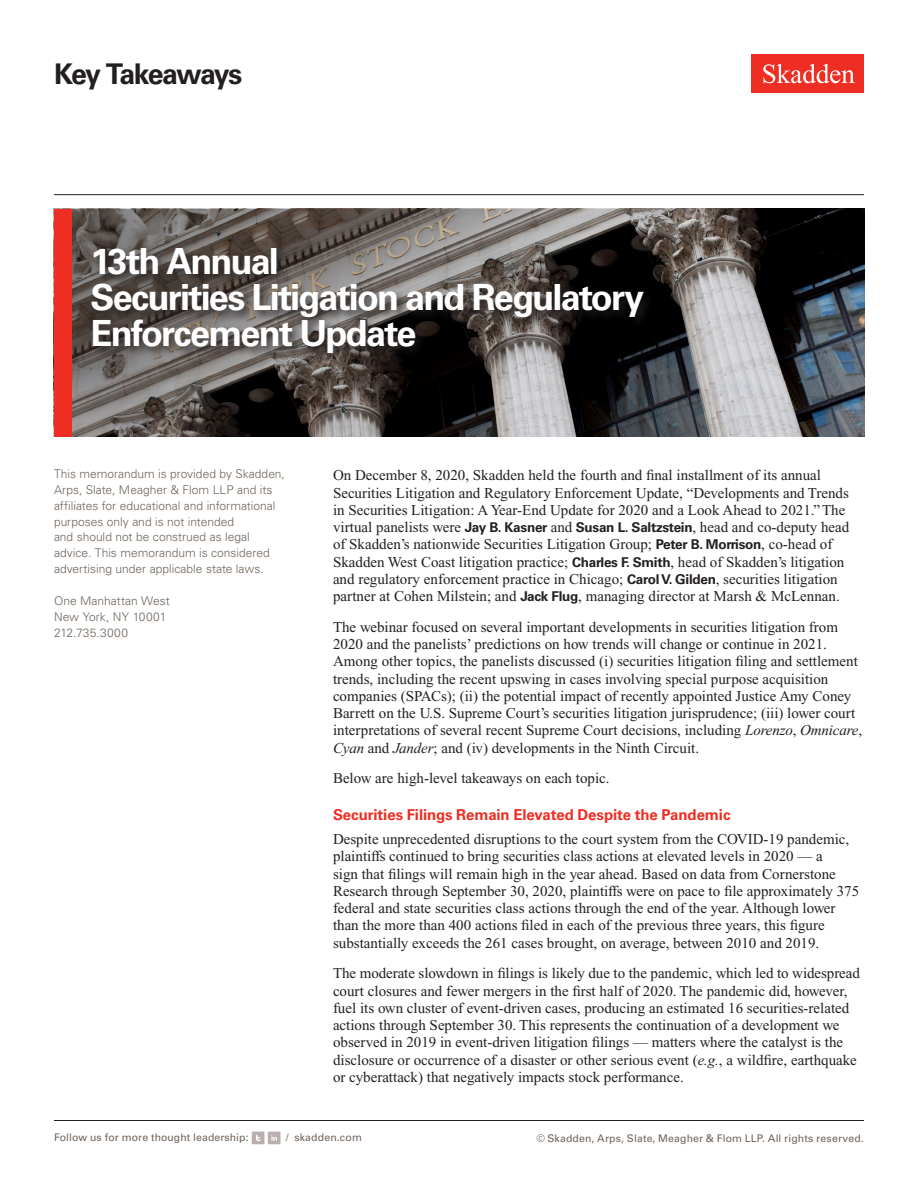
<style>
.page{position:relative;width:918px;height:1188px;background:#fff}
.page>*{position:absolute;margin:0;border:0;box-sizing:border-box;transform-origin:0 0}
.t1{font:700 36px/36px "Univers LT Std";letter-spacing:-.05em;color:#fff}
.t2{font:700 28.5px "Univers LT Std";letter-spacing:-.06em;color:#231f20}
.Main_Body{font:15px/17.2px "Times New Roman PS Std";color:#231f20}
.First_Level_Heading{font:700 15px "Univers LT Std";letter-spacing:-.01em;color:#ee2e22}
.Sidebar_body_rule_ab{font:300 12px/15.8px "Univers LT Std";color:#6f645a}
.Firm_Address{font:300 12px/15.8px "Univers LT Std";color:#6f645a}
.t3{font:10.5px "Univers LT Std";letter-spacing:.01em;color:#6f645a}
.s1{font-family:"Univers LT Std";font-weight:700;font-size:13.5px}
.s2{font-style:italic}
</style>
<div class="page">
<div style="left:752px;top:54px;width:112px;height:39px;background:#ee2e22"></div>
<svg style="left:763px;top:64px;width:92px;height:19px"></svg>
<hr style="left:54px;top:1120px;width:810px;height:1px;background:#231f20">
<hr style="left:54px;top:194px;width:810px;height:1px;background:#231f20">
<div style="left:252px;top:1132px;width:12px;height:12px;background:#baaeae"></div>
<svg style="left:256px;top:1135px;width:4px;height:6px"></svg>
<div style="left:268px;top:1132px;width:12px;height:12px;background:#baaeae"></div>
<svg style="left:271px;top:1135px;width:6px;height:6px"></svg>
<svg style="left:72px;top:209px;width:792px;height:228px"></svg>
<div style="left:54px;top:209px;width:18px;height:228px;background:#ee2e22"></div>
<div style="left:89px;top:245px;width:566px;height:120px;background:#231f20;opacity:.8"></div>
<h2 class="t2" style="left:54px;top:57px;width:190px">Key Takeaways</h2>
<h1 class="t1" style="left:91px;top:244px;width:190px">13th Annual</h1>
<h1 class="t1" style="left:91px;top:280px;width:555px">Securities Litigation and Regulatory<br>Enforcement Update</h1>
<p class="Sidebar_body_rule_ab" style="left:54px;top:466px;width:232px">This memorandum is provided by Skadden, Arps, Slate, Meagher &amp; Flom LLP and its affiliates for educational and informational purposes only and is not intended<br>and should not be construed as legal advice. This memorandum is considered advertising under applicable state laws.</p>
<p class="Firm_Address" style="left:54px;top:593px;width:117px">One Manhattan West<br>New York, NY 10001<br>212.735.3000</p>
<p class="Main_Body" style="left:333px;top:467px;width:518px">On December 8, 2020, Skadden held the fourth and final installment of its annual Securities Litigation and Regulatory Enforcement Update, “Developments and Trends in Securities Litigation: A Year-End Update for 2020 and a Look Ahead to 2021.” The virtual panelists were <span class="s1">Jay B. Kasner</span> and <span class="s1">Susan L. Saltzstein</span>, head and co-deputy head of Skadden’s nationwide Securities Litigation Group; <span class="s1">Peter B. Morrison</span>, co-head of Skadden West Coast litigation practice; <span class="s1">Charles F. Smith</span>, head of Skadden’s litigation and regulatory enforcement practice in Chicago; <span class="s1">Carol V. Gilden</span>, securities litigation partner at Cohen Milstein; and <span class="s1">Jack Flug</span>, managing director at Marsh &amp; McLennan.</p>
<p class="Main_Body" style="left:333px;top:618px;width:531px">The webinar focused on several important developments in securities litigation from 2020 and the panelists’ predictions on how trends will change or continue in 2021.<br>Among other topics, the panelists discussed (i) securities litigation filing and settlement trends, including the recent upswing in cases involving special purpose acquisition companies (SPACs); (ii) the potential impact of recently appointed Justice Amy Coney Barrett on the U.S. Supreme Court’s securities litigation jurisprudence; (iii) lower court interpretations of several recent Supreme Court decisions, including <span class="s2">Lorenzo</span>, <span class="s2">Omnicare</span>, <span class="s2">Cyan</span> and <span class="s2">Jander</span>; and (iv) developments in the Ninth Circuit.</p>
<p class="Main_Body" style="left:333px;top:770px;width:278px">Below are high-level takeaways on each topic.</p>
<h1 class="First_Level_Heading" style="left:333px;top:806px;width:399px">Securities Filings Remain Elevated Despite the Pandemic</h1>
<p class="Main_Body" style="left:333px;top:830px;width:528px">Despite unprecedented disruptions to the court system from the COVID-19 pandemic, plaintiffs continued to bring securities class actions at elevated levels in 2020 — a<br>sign that filings will remain high in the year ahead. Based on data from Cornerstone Research through September 30, 2020, plaintiffs were on pace to file approximately 375 federal and state securities class actions through the end of the year. Although lower than the more than 400 actions filed in each of the previous three years, this figure substantially exceeds the 261 cases brought, on average, between 2010 and 2019.</p>
<p class="Main_Body" style="left:333px;top:965px;width:528px">The moderate slowdown in filings is likely due to the pandemic, which led to widespread court closures and fewer mergers in the first half of 2020. The pandemic did, however, fuel its own cluster of event-driven cases, producing an estimated 16 securities-related actions through September 30. This represents the continuation of a development we observed in 2019 in event-driven litigation filings — matters where the catalyst is the disclosure or occurrence of a disaster or other serious event (<span class="s2">e.g.</span>, a wildfire, earthquake or cyberattack) that negatively impacts stock performance.</p>
<p class="t3" style="left:54px;top:1131px;width:196px">Follow us for more thought leadership:</p>
<p class="t3" style="left:286px;top:1131px;width:77px">/ skadden.com</p>
<p class="t3" style="left:536px;top:1132px;width:329px">© Skadden, Arps, Slate, Meagher &amp; Flom LLP. All rights reserved.</p>
</div>
